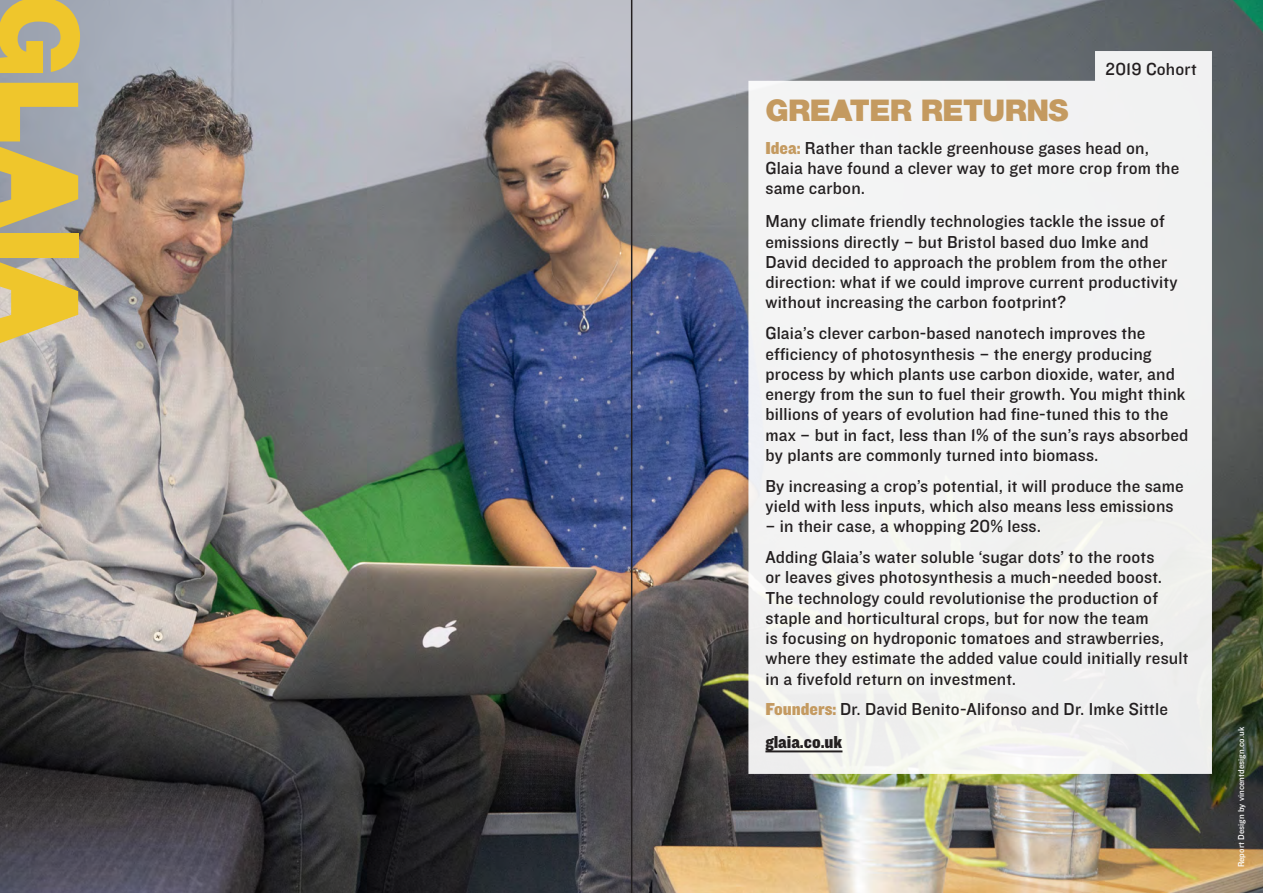
<style>
.page{position:relative;width:1263px;height:893px;background:#fff}
.page>*{position:absolute;margin:0;border:0;box-sizing:border-box;transform-origin:0 0}
.t1{font:900 30px "Helvetica Neue LT";letter-spacing:-.02em;color:#c49a60}
.t2{font:18px/20.2px "Knockout HTF31 Junior Middlewt";letter-spacing:.01em;color:#231f20}
.t3{font:18px "Knockout HTF71 Full Middlewt";color:#231f20}
.t4{font:9px "Knockout HTF31 Junior Middlewt";letter-spacing:.01em;color:#fff}
.s1{font-family:"Knockout HTF71 Full Middlewt";color:#c49a60}
</style>
<div class="page">
<img style="left:0;top:0;width:1262px;height:893px">
<div style="left:748px;top:51px;width:464px;height:723px;background:#f2f3f2"></div>
<svg style="left:0;top:0;width:80px;height:73px;background:#d5bb54"></svg>
<svg style="left:0;top:83px;width:78px;height:58px;background:#cbb765"></svg>
<svg style="left:0;top:147px;width:78px;height:81px;background:#cdb65f"></svg>
<div style="left:0;top:233px;width:78px;height:24px;background:#efc62c"></div>
<svg style="left:0;top:262px;width:78px;height:81px;background:#dcc165"></svg>
<hr style="left:631px;top:0;width:1px;height:893px;background:#231f20">
<hr style="left:765px;top:750px;width:77px;height:2px;background:#231f20">
<div style="left:837px;top:106px;width:9px;height:9px;background:#c49a60"></div>
<p class="t2" style="left:1106px;top:59px;width:93px">2019 Cohort</p>
<p class="t1" style="left:765px;top:92px;width:305px">GREATER RETURNS</p>
<p class="t2" style="left:765px;top:138px;width:415px"><span class="s1">Idea:</span> Rather than tackle greenhouse gases head on,<br>Glaia have found a clever way to get more crop from the same carbon.</p>
<p class="t2" style="left:765px;top:212px;width:414px">Many climate friendly technologies tackle the issue of emissions directly – but Bristol based duo Imke and David decided to approach the problem from the other direction: what if we could improve current productivity without increasing the carbon footprint?</p>
<p class="t2" style="left:765px;top:324px;width:424px">Glaia’s clever carbon-based nanotech improves the efficiency of photosynthesis – the energy producing process by which plants use carbon dioxide, water, and energy from the sun to fuel their growth. You might think billions of years of evolution had fine-tuned this to the max – but in fact, less than 1% of the sun’s rays absorbed by plants are commonly turned into biomass.</p>
<p class="t2" style="left:765px;top:476px;width:420px">By increasing a crop’s potential, it will produce the same yield with less inputs, which also means less emissions</p>
<p class="t2" style="left:765px;top:517px;width:277px">– in their case, a whopping 20% less.</p>
<p class="t2" style="left:765px;top:547px;width:424px">Adding Glaia’s water soluble ‘sugar dots’ to the roots<br>or leaves gives photosynthesis a much-needed boost.<br>The technology could revolutionise the production of staple and horticultural crops, but for now the team<br>is focusing on hydroponic tomatoes and strawberries, where they estimate the added value could initially result in a fivefold return on investment.</p>
<p class="t2" style="left:765px;top:700px;width:404px"><span class="s1">Founders:</span> Dr. David Benito-Alifonso and Dr. Imke Sittle</p>
<p class="t3" style="left:765px;top:733px;width:79px">glaia.co.uk</p>
<p class="t4" style="left:1236px;top:867px;width:142px;rotate:-90deg">Report Design by vincentdesign.co.uk</p>
</div>
